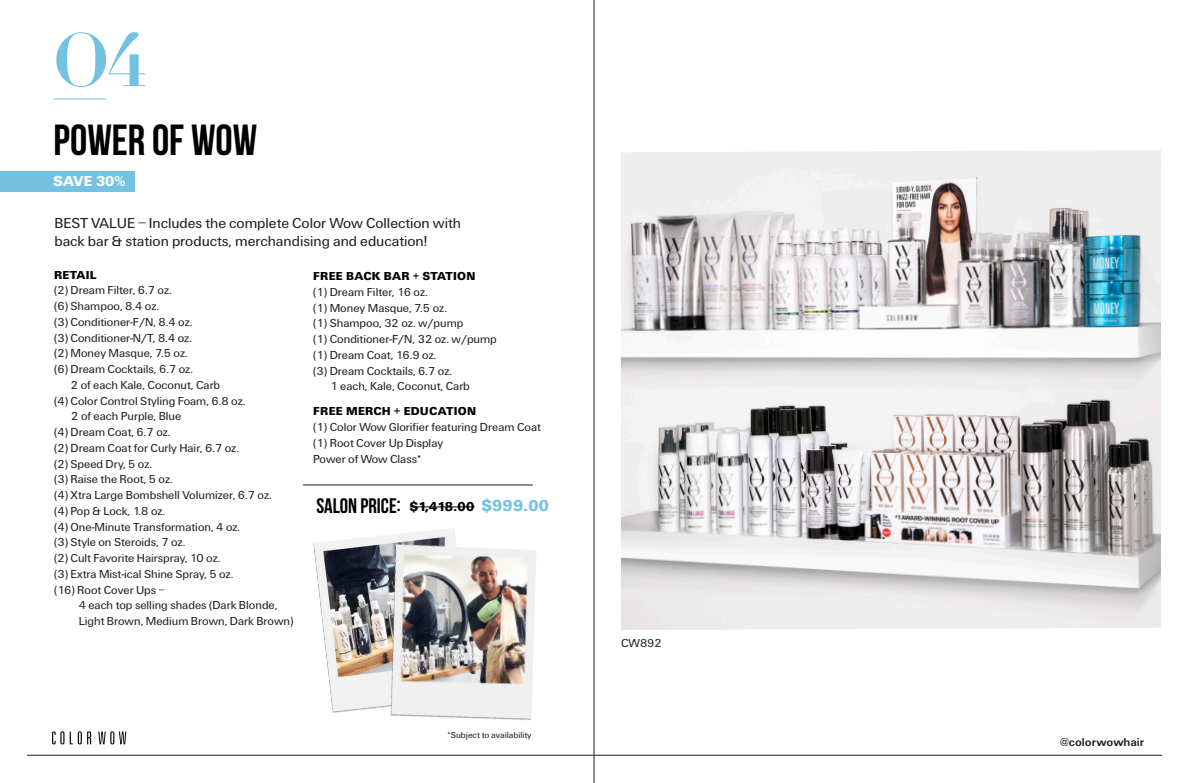
<style>
.page{position:relative;width:1188px;height:783px;background:#fff}
.page>*{position:absolute;margin:0;border:0;box-sizing:border-box;transform-origin:0 0}
.t1{font:700 73.95px "Didot";color:#73c2e1;scale:.9 1}
.t2{font:700 43.5px "Bebas Neue";color:#000001}
.t3{font:700 21px "Bebas Neue";color:#000001}
.t4{font:15px/18px "Univers U55";color:#231f20}
.t5{font:15px "Univers U75";color:#fff}
.t6{font:12px/15.8px "Univers U55";color:#231f20}
.t7{font:12px "Univers U75";letter-spacing:.02em;color:#000001}
.t8{font:12px "Univers U65";color:#231f20}
.t9{font:9px "Univers U55";color:#231f20}
.s1{font-family:"Univers U75";color:#000001}
.s2{font-family:"Univers U75";font-weight:400;font-size:13.5px}
.s3{font-family:"Univers U75";font-weight:400;font-size:16.5px;color:#73c2e1}
</style>
<div class="page">
<div style="left:0;top:171px;width:134px;height:21px;background:#73c2e1"></div>
<hr style="left:303px;top:485px;width:230px;height:1px;background:#231f20">
<hr style="left:27px;top:755px;width:1135px;height:1px;background:#231f20">
<img style="left:621px;top:150px;width:540px;height:480px">
<hr style="left:54px;top:99px;width:52px;height:1px;background:#73c2e1">
<img style="left:313px;top:540px;width:25px;height:173px">
<svg style="left:52px;top:731px;width:4px;height:13px"></svg>
<svg style="left:60px;top:731px;width:4px;height:13px"></svg>
<svg style="left:70px;top:732px;width:3px;height:12px"></svg>
<svg style="left:78px;top:731px;width:4px;height:13px"></svg>
<svg style="left:87px;top:732px;width:4px;height:12px"></svg>
<svg style="left:98px;top:732px;width:13px;height:12px"></svg>
<svg style="left:110px;top:731px;width:4px;height:13px"></svg>
<svg style="left:119px;top:732px;width:7px;height:12px"></svg>
<img style="left:338px;top:506px;width:255px;height:250px">
<hr style="left:594px;top:0;width:1px;height:783px;background:#231f20">
<p class="t1" style="left:54px;top:14px;width:106px">O4</p>
<p class="t2" style="left:54px;top:116px;width:205px">POWER OF WOW</p>
<p class="t5" style="left:53px;top:171px;width:74px">SAVE 30%</p>
<p class="t4" style="left:54px;top:215px;width:408px">BEST VALUE – Includes the complete Color Wow Collection with back bar &amp; station products, merchandising and education!</p>
<p class="t7" style="left:54px;top:267px;width:44px">RETAIL</p>
<p class="t6" style="left:54px;top:283px;width:119px">(2) Dream Filter, 6.7 oz.</p>
<p class="t6" style="left:54px;top:299px;width:107px">(6) Shampoo, 8.4 oz.</p>
<p class="t6" style="left:54px;top:315px;width:140px">(3) Conditioner-F/N, 8.4 oz.</p>
<p class="t6" style="left:54px;top:331px;width:140px">(3) Conditioner-N/T, 8.4 oz.</p>
<p class="t6" style="left:54px;top:346px;width:135px">(2) Money Masque, 7.5 oz.</p>
<p class="t6" style="left:54px;top:362px;width:141px">(6) Dream Cocktails, 6.7 oz.</p>
<p class="t6" style="left:71px;top:378px;width:151px">2 of each Kale, Coconut, Carb</p>
<p class="t6" style="left:54px;top:394px;width:193px">(4) Color Control Styling Foam, 6.8 oz.</p>
<p class="t6" style="left:71px;top:409px;width:112px">2 of each Purple, Blue</p>
<p class="t6" style="left:54px;top:425px;width:118px">(4) Dream Coat, 6.7 oz.</p>
<p class="t6" style="left:54px;top:441px;width:187px">(2) Dream Coat for Curly Hair, 6.7 oz.</p>
<p class="t6" style="left:54px;top:457px;width:100px">(2) Speed Dry, 5 oz.</p>
<p class="t6" style="left:54px;top:472px;width:120px">(3) Raise the Root, 5 oz.</p>
<p class="t6" style="left:54px;top:488px;width:219px">(4) Xtra Large Bombshell Volumizer, 6.7 oz.</p>
<p class="t6" style="left:54px;top:504px;width:113px">(4) Pop &amp; Lock, 1.8 oz.</p>
<p class="t6" style="left:54px;top:520px;width:188px">(4) One-Minute Transformation, 4 oz.</p>
<p class="t6" style="left:54px;top:535px;width:133px">(3) Style on Steroids, 7 oz.</p>
<p class="t6" style="left:54px;top:551px;width:168px">(2) Cult Favorite Hairspray, 10 oz.</p>
<p class="t6" style="left:54px;top:567px;width:181px">(3) Extra Mist-ical Shine Spray, 5 oz.</p>
<p class="t6" style="left:54px;top:583px;width:112px">(16) Root Cover Ups –</p>
<p class="t6" style="left:79px;top:598px;width:200px">4 each top selling shades (Dark Blonde,</p>
<p class="t6" style="left:79px;top:614px;width:216px">Light Brown, Medium Brown, Dark Brown)</p>
<p class="t7" style="left:313px;top:268px;width:164px">FREE BACK BAR + STATION</p>
<p class="t6" style="left:313px;top:285px;width:116px">(1) Dream Filter, 16 oz.</p>
<p class="t6" style="left:313px;top:301px;width:135px">(1) Money Masque, 7.5 oz.</p>
<p class="t6" style="left:313px;top:317px;width:152px">(1) Shampoo, 32 oz. w/pump</p>
<p class="t6" style="left:313px;top:332px;width:185px">(1) Conditioner-F/N, 32 oz. w/pump</p>
<p class="t6" style="left:313px;top:348px;width:125px">(1) Dream Coat, 16.9 oz.</p>
<p class="t6" style="left:313px;top:364px;width:141px">(3) Dream Cocktails, 6.7 oz.</p>
<p class="t6" style="left:331px;top:380px;width:141px">1 each, Kale, Coconut, Carb</p>
<p class="t6" style="left:313px;top:404px;width:229px"><span class="s1">FREE MERCH + EDUCATION<br></span>(1) Color Wow Glorifier featuring Dream Coat (1) Root Cover Up Display<br>Power of Wow Class*</p>
<p class="t3" style="left:316px;top:494px;width:234px">SALON PRICE: <span class="s2">$1,418.00</span> <span class="s3">$999.00</span></p>
<p class="t9" style="left:448px;top:729px;width:85px">*Subject to availability</p>
<p class="t6" style="left:621px;top:636px;width:42px">CW892</p>
<p class="t8" style="left:1060px;top:734px;width:85px">@colorwowhair</p>
</div>
